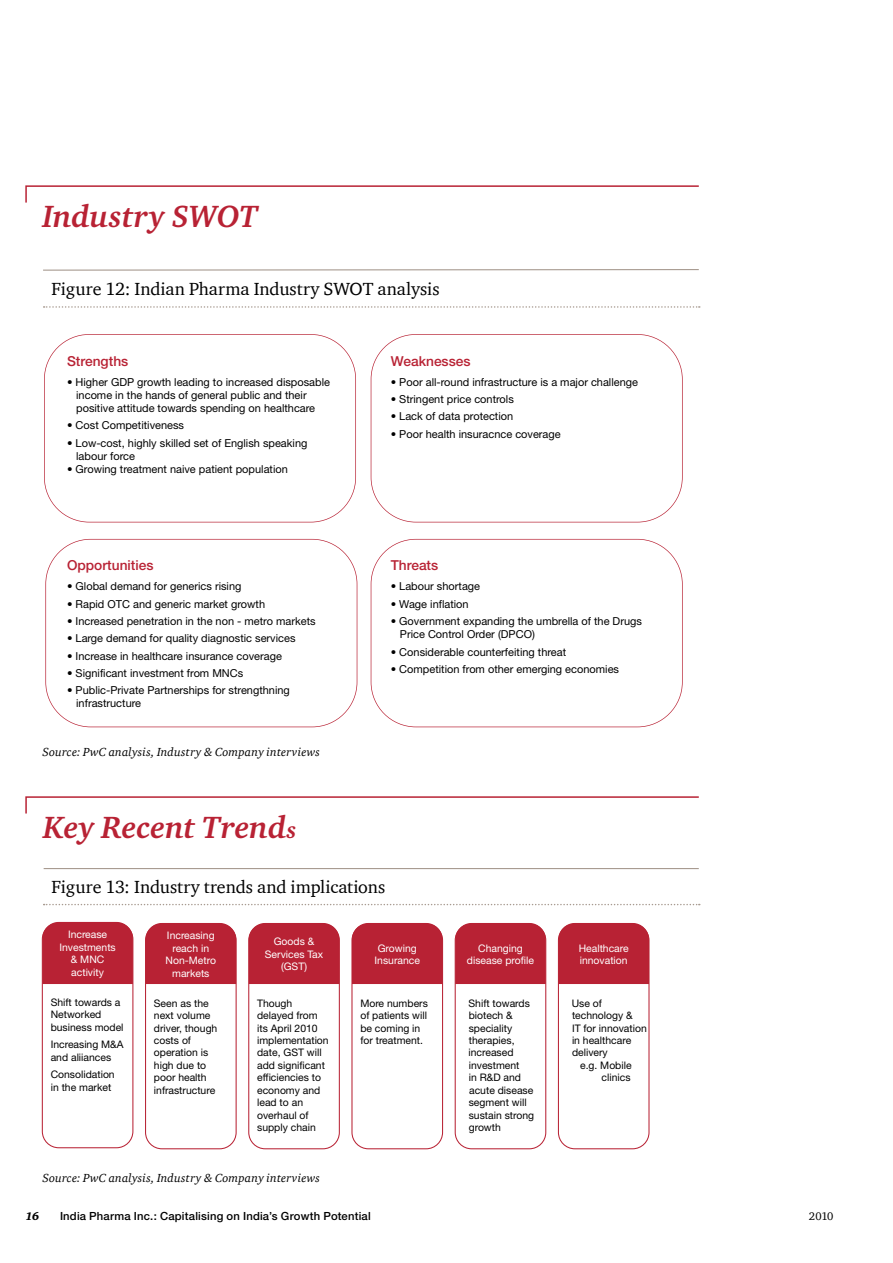
<style>
.page{position:relative;width:893px;height:1263px;background:#fff}
.page>*{position:absolute;margin:0;border:0;box-sizing:border-box;transform-origin:0 0}
.t1{font:italic 700 31.5px "Charter ITC Pro";color:#b82234}
.t2{font:18px "ITC Charter Com";color:#000}
.t3{font:500 13.8px "Helvetica Neue";color:#b82234}
.t4{font:italic 12px "ITC Charter Com";letter-spacing:.015em;color:#000}
.t5{font:500 11.25px "Helvetica Neue";letter-spacing:.015em;color:#000}
.t6{font:11.25px "ITC Charter Com";color:#000}
.t7{font:italic 900 11.25px "Charter ITC Pro";color:#000}
.t8{font:10.95px/13.2px "Helvetica Neue";color:#000}
.t9{font:10.35px/12.5px "Helvetica Neue";color:#000}
.t10{font:10.35px/12.5px "Helvetica Neue";color:#fff;text-align:center}
.s1{font-size:24px}
.s2{color:#fff}
</style>
<div class="page">
<svg style="left:44px;top:334px;width:312px;height:188px"></svg>
<svg style="left:371px;top:334px;width:312px;height:188px"></svg>
<svg style="left:45px;top:539px;width:312px;height:188px"></svg>
<svg style="left:371px;top:539px;width:312px;height:188px"></svg>
<svg style="left:25px;top:185px;width:674px;height:18px"></svg>
<svg style="left:43px;top:269px;width:656px;height:2px"></svg>
<svg style="left:44px;top:306px;width:656px;height:2px"></svg>
<svg style="left:25px;top:796px;width:674px;height:18px"></svg>
<hr style="left:44px;top:868px;width:655px;height:1px;background:#a89b91">
<svg style="left:44px;top:904px;width:656px;height:1px"></svg>
<div style="left:42px;top:922px;width:91px;height:62px;background:#b82234"></div>
<div style="left:146px;top:923px;width:89px;height:61px;background:#b82234"></div>
<div style="left:250px;top:923px;width:88px;height:61px;background:#b82234"></div>
<div style="left:353px;top:923px;width:90px;height:61px;background:#b82234"></div>
<div style="left:455px;top:923px;width:91px;height:61px;background:#b82234"></div>
<div style="left:558px;top:923px;width:91px;height:61px;background:#b82234"></div>
<div style="left:42px;top:922px;width:91px;height:226px;border:1px solid #b82234;border-radius:16px"></div>
<div style="left:145px;top:923px;width:92px;height:226px;border:1px solid #b82234;border-radius:16px"></div>
<div style="left:248px;top:923px;width:92px;height:226px;border:1px solid #b82234;border-radius:16px"></div>
<div style="left:351px;top:923px;width:92px;height:226px;border:1px solid #b82234;border-radius:16px"></div>
<div style="left:455px;top:923px;width:91px;height:226px;border:1px solid #b82234;border-radius:16px"></div>
<div style="left:558px;top:923px;width:91px;height:226px;border:1px solid #b82234;border-radius:16px"></div>
<h1 class="t1" style="left:42px;top:197px;width:217px">Industry SWOT</h1>
<h2 class="t2" style="left:52px;top:277px;width:390px">Figure 12: Indian Pharma Industry SWOT analysis</h2>
<p class="t3" style="left:67px;top:352px;width:63px">Strengths</p>
<p class="t8" style="left:76px;top:375px;width:255px;text-indent:-9px">• Higher GDP growth leading to increased disposable income in the hands of general public and their positive attitude towards spending on healthcare</p>
<p class="t8" style="left:67px;top:419px;width:119px">• Cost Competitiveness</p>
<p class="t8" style="left:76px;top:436px;width:233px;text-indent:-9px">• Low-cost, highly skilled set of English speaking labour force</p>
<p class="t8" style="left:67px;top:462px;width:222px">• Growing treatment naive patient population</p>
<p class="t3" style="left:67px;top:557px;width:88px">Opportunities</p>
<p class="t8" style="left:67px;top:580px;width:176px">• Global demand for generics rising</p>
<p class="t8" style="left:67px;top:597px;width:200px">• Rapid OTC and generic market growth</p>
<p class="t8" style="left:67px;top:614px;width:250px">• Increased penetration in the non - metro markets</p>
<p class="t8" style="left:67px;top:632px;width:230px">• Large demand for quality diagnostic services</p>
<p class="t8" style="left:67px;top:649px;width:216px">• Increase in healthcare insurance coverage</p>
<p class="t8" style="left:67px;top:666px;width:178px">• Significant investment from MNCs</p>
<p class="t8" style="left:76px;top:684px;width:215px;text-indent:-9px">• Public-Private Partnerships for strengthning infrastructure</p>
<p class="t4" style="left:43px;top:744px;width:279px">Source: PwC analysis, Industry &amp; Company interviews</p>
<p class="t3" style="left:391px;top:352px;width:81px">Weaknesses</p>
<p class="t8" style="left:391px;top:375px;width:249px">• Poor all-round infrastructure is a major challenge</p>
<p class="t8" style="left:391px;top:392px;width:125px">• Stringent price controls</p>
<p class="t8" style="left:391px;top:410px;width:124px">• Lack of data protection</p>
<p class="t8" style="left:391px;top:427px;width:171px">• Poor health insuracnce coverage</p>
<p class="t3" style="left:391px;top:557px;width:49px">Threats</p>
<p class="t8" style="left:391px;top:580px;width:91px">• Labour shortage</p>
<p class="t8" style="left:391px;top:597px;width:79px">• Wage inflation</p>
<p class="t8" style="left:400px;top:614px;width:244px;text-indent:-9px">• Government expanding the umbrella of the Drugs<br>Price Control Order (DPCO)</p>
<p class="t8" style="left:391px;top:645px;width:177px">• Considerable counterfeiting threat</p>
<p class="t8" style="left:391px;top:662px;width:230px">• Competition from other emerging economies</p>
<h1 class="t1" style="left:43px;top:807px;width:255px">Key Recent Trend<span class="s1">s</span></h1>
<h2 class="t2" style="left:52px;top:876px;width:335px">Figure 13: Industry trends and implications</h2>
<p class="t10" style="left:59px;top:928px;width:58px">Increase<br>Investments &amp; MNC activity</p>
<p class="t9" style="left:51px;top:995px;width:74px">Shift towards a<br>Networked business model</p>
<p class="t9" style="left:51px;top:1038px;width:74px">Increasing M&amp;A and aliiances</p>
<p class="t9" style="left:51px;top:1068px;width:66px">Consolidation in the market</p>
<p class="t10" style="left:166px;top:929px;width:52px">Increasing reach in<br>Non-Metro markets</p>
<p class="t9" style="left:154px;top:996px;width:65px">Seen as the next volume driver, though costs of operation is high due to poor health infrastructure</p>
<p class="t10" style="left:265px;top:935px;width:60px">Goods &amp;<br>Services Tax (GST)</p>
<p class="t9" style="left:257px;top:996px;width:73px">Though delayed from its April 2010 implementation date, GST will add significant efficiencies to economy and lead to an overhaul of supply chain</p>
<p class="t4" style="left:43px;top:1171px;width:279px">Source: PwC analysis, Industry &amp; Company interviews</p>
<p class="t10" style="left:375px;top:942px;width:47px">Growing<br>Insurance</p>
<p class="t9" style="left:360px;top:996px;width:69px">More numbers of patients will be coming in for treatment.</p>
<p class="t10" style="left:467px;top:942px;width:69px">Changing disease profile</p>
<p class="t9" style="left:469px;top:996px;width:63px;text-indent:-8px"><span class="s2">•</span> Shift towards biotech &amp; speciality therapies,</p>
<p class="t9" style="left:469px;top:1046px;width:67px;text-indent:-8px"><span class="s2">•</span> increased investment<br>in R&amp;D and acute disease segment will sustain strong growth</p>
<p class="t10" style="left:579px;top:942px;width:51px;text-align:left">Healthcare innovation</p>
<p class="t9" style="left:572px;top:996px;width:76px;text-indent:-8px"><span class="s2">•</span> Use of technology &amp;<br>IT for innovation in healthcare delivery</p>
<p class="t9" style="left:572px;top:1059px;width:61px;text-align:right"><span class="s2">•</span> e.g. Mobile clinics</p>
<p class="t7" style="left:26px;top:1210px;width:15px">16</p>
<p class="t5" style="left:60px;top:1210px;width:312px">India Pharma Inc.: Capitalising on India’s Growth Potential</p>
<p class="t6" style="left:809px;top:1210px;width:26px">2010</p>
</div>
